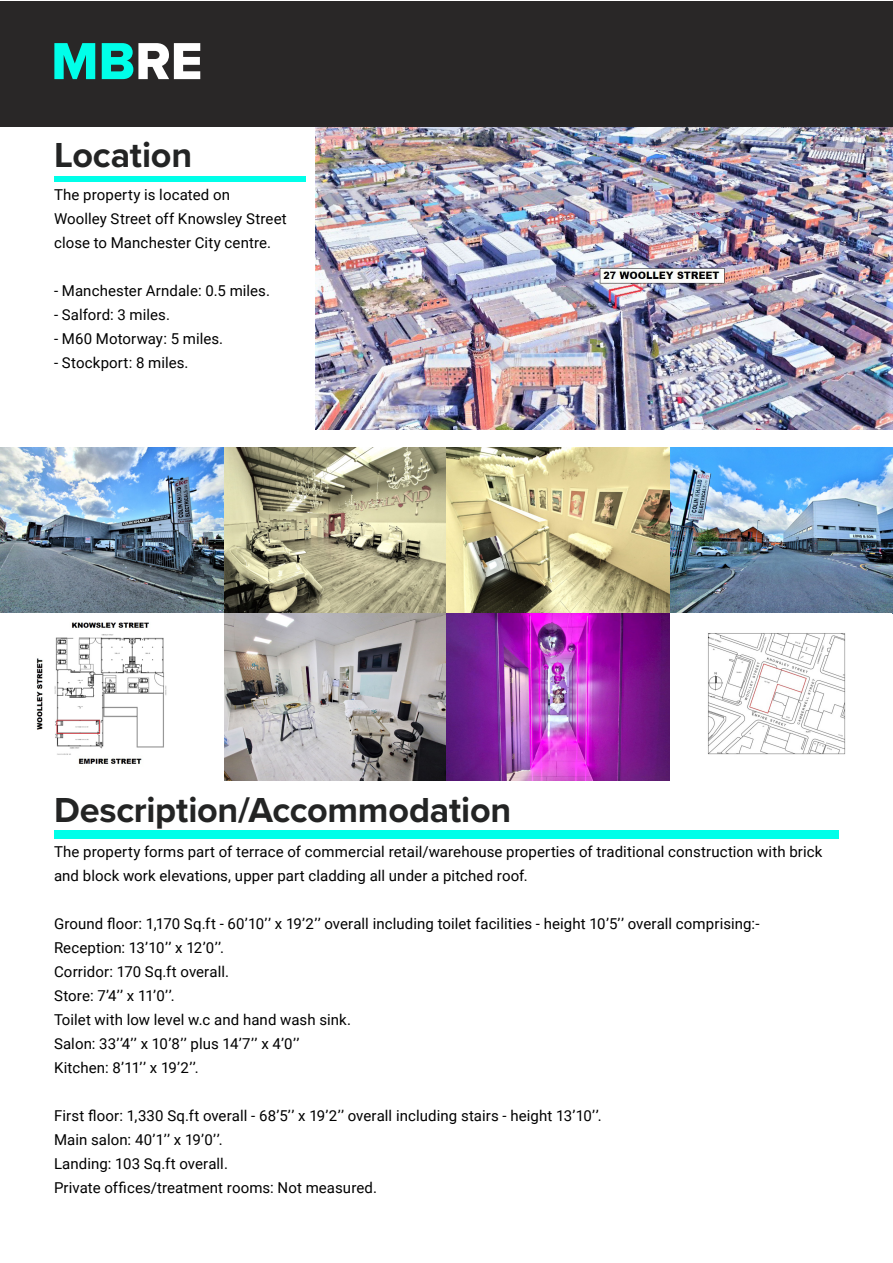
<style>
.page{position:relative;width:893px;height:1263px;background:#fff}
.page>*{position:absolute;margin:0;border:0;box-sizing:border-box;transform-origin:0 0}
.t1{font:54px "Proxima Nova Extrabld";color:#00ffe9}
.Header_2{font:700 36px "Proxima Nova";letter-spacing:-.005em;color:#232424}
.Body_Copy{font:15px/24px "Roboto";letter-spacing:.005em;color:#000}
.s1{color:#fff}
</style>
<div class="page">
<img style="left:316px;top:126px;width:577px;height:304px">
<div style="left:0;top:1px;width:893px;height:125px;background:#292727"></div>
<div style="left:54px;top:831px;width:785px;height:8px;background:#00ffe9"></div>
<div style="left:54px;top:176px;width:251px;height:6px;background:#00ffe9"></div>
<img style="left:0;top:447px;width:893px;height:333px">
<p class="t1" style="left:51px;top:21px;width:153px">MB<span class="s1">RE</span></p>
<p class="Header_2" style="left:54px;top:128px;width:140px">Location</p>
<p class="Body_Copy" style="left:54px;top:182px;width:178px">The property is located on</p>
<p class="Body_Copy" style="left:54px;top:206px;width:234px">Woolley Street off Knowsley Street close to Manchester City centre.</p>
<p class="Body_Copy" style="left:54px;top:278px;width:218px">- Manchester Arndale: 0.5 miles.</p>
<p class="Body_Copy" style="left:54px;top:302px;width:117px">- Salford: 3 miles.</p>
<p class="Body_Copy" style="left:54px;top:326px;width:171px">- M60 Motorway: 5 miles.</p>
<p class="Body_Copy" style="left:54px;top:350px;width:136px">- Stockport: 8 miles.</p>
<p class="Header_2" style="left:54px;top:783px;width:459px">Description/Accommodation</p>
<p class="Body_Copy" style="left:54px;top:839px;width:770px">The property forms part of terrace of commercial retail/warehouse properties of traditional construction with brick</p>
<p class="Body_Copy" style="left:54px;top:863px;width:475px">and block work elevations, upper part cladding all under a pitched roof.</p>
<p class="Body_Copy" style="left:54px;top:911px;width:707px">Ground floor: 1,170 Sq.ft - 60’10’’ x 19’2’’ overall including toilet facilities - height 10’5’’ overall comprising:-</p>
<p class="Body_Copy" style="left:54px;top:935px;width:172px">Reception: 13’10’’ x 12’0’’.</p>
<p class="Body_Copy" style="left:54px;top:959px;width:177px">Corridor: 170 Sq.ft overall.</p>
<p class="Body_Copy" style="left:54px;top:983px;width:122px">Store: 7’4’’ x 11’0’’.</p>
<p class="Body_Copy" style="left:54px;top:1007px;width:299px">Toilet with low level w.c and hand wash sink.</p>
<p class="Body_Copy" style="left:54px;top:1031px;width:247px">Salon: 33’’4’’ x 10’8’’ plus 14’7’’ x 4’0’’</p>
<p class="Body_Copy" style="left:54px;top:1055px;width:146px">Kitchen: 8’11’’ x 19’2’’.</p>
<p class="Body_Copy" style="left:54px;top:1103px;width:549px">First floor: 1,330 Sq.ft overall - 68’5’’ x 19’2’’ overall including stairs - height 13’10’’.</p>
<p class="Body_Copy" style="left:54px;top:1127px;width:170px">Main salon: 40’1’’ x 19’0’’.</p>
<p class="Body_Copy" style="left:54px;top:1151px;width:175px">Landing: 103 Sq.ft overall.</p>
<p class="Body_Copy" style="left:54px;top:1175px;width:325px">Private offices/treatment rooms: Not measured.</p>
</div>
